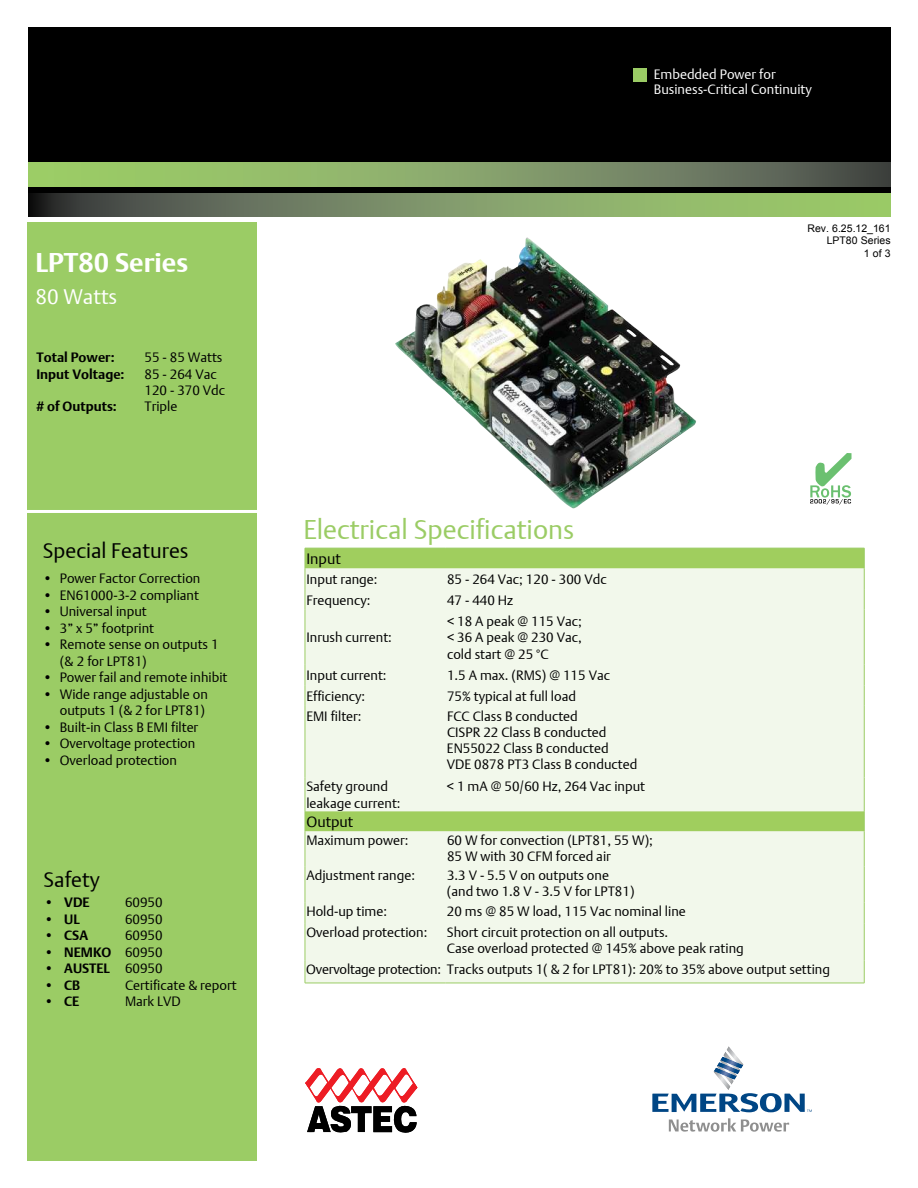
<style>
.page{position:relative;width:918px;height:1188px;background:#fff}
.page>*{position:absolute;margin:0;border:0;box-sizing:border-box;transform-origin:0 0}
.t1{font:27px "DTL Argo T Light";color:#9bcc65}
.t2{font:700 27px "DTL Argo T";color:#fff}
.t3{font:21px "DTL Argo T Light";color:#000}
.t4{font:21px "DTL Argo T Light";color:#fff}
.t5{font:15px "DTL Argo T Light";color:#000}
.t6{font:13.5px/16.2px "DTL Argo T Light";color:#000}
.t7{font:700 13.5px "DTL Argo T";color:#000}
.t8{font:13.5px/15px "DTL Argo T Light";color:#fff}
.t9{font:10.5px/12.6px "Arial";color:#000;text-align:right}
.s1{font-family:"DTL Argo T Light";font-weight:400}
</style>
<div class="page">
<div style="left:28px;top:27px;width:863px;height:165px;background:#000"></div>
<div style="left:27px;top:223px;width:230px;height:938px;background:#9bcc65"></div>
<div style="left:28px;top:162px;width:863px;height:54px;background:#000"></div>
<img style="left:30px;top:193px;width:861px;height:23px">
<img style="left:28px;top:163px;width:863px;height:23px">
<div style="left:633px;top:68px;width:13px;height:14px;background:#9bcc65"></div>
<img style="left:723px;top:1052px;width:4px;height:5px">
<img style="left:727px;top:1046px;width:10px;height:11px">
<img style="left:720px;top:1080px;width:11px;height:10px">
<img style="left:713px;top:1068px;width:24px;height:12px">
<img style="left:717px;top:1062px;width:23px;height:12px">
<img style="left:720px;top:1057px;width:24px;height:12px">
<svg style="left:652px;top:1093px;width:160px;height:19px"></svg>
<svg style="left:669px;top:1118px;width:120px;height:14px"></svg>
<hr style="left:27px;top:510px;width:232px;height:3px;background:#fff">
<svg style="left:810px;top:453px;width:42px;height:52px"></svg>
<svg style="left:305px;top:1068px;width:112px;height:64px"></svg>
<div style="left:314px;top:1123px;width:9px;height:5px;background:#000"></div>
<img style="left:395px;top:237px;width:301px;height:271px">
<div style="left:306px;top:549px;width:558px;height:20px;background:#a0ce5e"></div>
<div style="left:306px;top:569px;width:558px;height:414px;background:#f2f8eb"></div>
<hr style="left:305px;top:548px;width:141px;height:1px;background:#9bcc65">
<hr style="left:446px;top:548px;width:418px;height:1px;background:#9bcc65">
<svg style="left:305px;top:549px;width:1px;height:61px"></svg>
<svg style="left:864px;top:548px;width:1px;height:62px"></svg>
<hr style="left:305px;top:610px;width:1px;height:55px;background:#9bcc65">
<hr style="left:864px;top:610px;width:1px;height:55px;background:#9bcc65">
<svg style="left:305px;top:665px;width:1px;height:41px"></svg>
<svg style="left:864px;top:665px;width:1px;height:41px"></svg>
<hr style="left:305px;top:706px;width:1px;height:71px;background:#9bcc65">
<hr style="left:864px;top:706px;width:1px;height:71px;background:#9bcc65">
<hr style="left:305px;top:777px;width:1px;height:34px;background:#9bcc65">
<hr style="left:864px;top:777px;width:1px;height:34px;background:#9bcc65">
<svg style="left:305px;top:811px;width:1px;height:20px"></svg>
<svg style="left:864px;top:811px;width:1px;height:20px"></svg>
<hr style="left:305px;top:831px;width:1px;height:35px;background:#9bcc65">
<hr style="left:864px;top:831px;width:1px;height:35px;background:#9bcc65">
<hr style="left:305px;top:866px;width:1px;height:37px;background:#9bcc65">
<hr style="left:864px;top:866px;width:1px;height:37px;background:#9bcc65">
<svg style="left:305px;top:903px;width:1px;height:20px"></svg>
<svg style="left:864px;top:903px;width:1px;height:20px"></svg>
<hr style="left:305px;top:923px;width:1px;height:38px;background:#9bcc65">
<hr style="left:864px;top:923px;width:1px;height:38px;background:#9bcc65">
<svg style="left:305px;top:961px;width:1px;height:22px"></svg>
<svg style="left:864px;top:961px;width:1px;height:22px"></svg>
<hr style="left:305px;top:983px;width:141px;height:1px;background:#9bcc65">
<hr style="left:446px;top:983px;width:418px;height:1px;background:#9bcc65">
<h1 class="t2" style="left:35px;top:251px;width:154px">LPT80 Series</h1>
<h2 class="t4" style="left:35px;top:288px;width:83px">80 Watts</h2>
<p class="t7" style="left:37px;top:352px;width:80px">Total Power:</p>
<p class="t6" style="left:145px;top:349px;width:79px">55 - 85 Watts</p>
<p class="t7" style="left:37px;top:368px;width:90px">Input Voltage:</p>
<p class="t6" style="left:145px;top:366px;width:82px">85 - 264 Vac<br>120 - 370 Vdc</p>
<p class="t7" style="left:37px;top:401px;width:82px"># of Outputs:</p>
<p class="t6" style="left:145px;top:398px;width:34px">Triple</p>
<h2 class="t3" style="left:43px;top:542px;width:147px">Special Features</h2>
<p class="t6" style="left:43px;top:570px;width:159px">• Power Factor Correction</p>
<p class="t6" style="left:43px;top:587px;width:158px">• EN61000-3-2 compliant</p>
<p class="t6" style="left:43px;top:603px;width:105px">• Universal input</p>
<p class="t6" style="left:43px;top:620px;width:113px">• 3” x 5” footprint</p>
<p class="t6" style="left:60px;top:636px;width:160px;text-indent:-17px">• Remote sense on outputs 1 (&amp; 2 for LPT81)</p>
<p class="t6" style="left:43px;top:669px;width:186px">• Power fail and remote inhibit</p>
<p class="t6" style="left:43px;top:686px;width:166px;text-align:right">• Wide range adjustable on outputs 1 (&amp; 2 for LPT81)</p>
<p class="t6" style="left:43px;top:719px;width:157px">• Built-in Class B EMI filter</p>
<p class="t6" style="left:43px;top:735px;width:154px">• Overvoltage protection</p>
<p class="t6" style="left:43px;top:752px;width:136px">• Overload protection</p>
<h2 class="t3" style="left:44px;top:870px;width:58px">Safety</h2>
<p class="t7" style="left:44px;top:894px;width:47px">• VDE</p>
<p class="t6" style="left:125px;top:894px;width:39px">60950</p>
<p class="t7" style="left:44px;top:911px;width:37px">• UL</p>
<p class="t6" style="left:125px;top:911px;width:39px">60950</p>
<p class="t7" style="left:44px;top:927px;width:46px">• CSA</p>
<p class="t6" style="left:125px;top:927px;width:39px">60950</p>
<p class="t7" style="left:44px;top:944px;width:120px">• NEMKO <span class="s1">60950</span></p>
<p class="t7" style="left:44px;top:960px;width:120px">• AUSTEL <span class="s1">60950</span></p>
<p class="t7" style="left:44px;top:977px;width:38px">• CB</p>
<p class="t6" style="left:125px;top:978px;width:113px">Certificate &amp; report</p>
<p class="t7" style="left:44px;top:993px;width:37px">• CE</p>
<p class="t6" style="left:125px;top:993px;width:57px">Mark LVD</p>
<p class="t8" style="left:654px;top:68px;width:160px">Embedded Power for<br>Business-Critical Continuity</p>
<h1 class="t1" style="left:303px;top:518px;width:272px">Electrical Specifications</h1>
<p class="t5" style="left:306px;top:550px;width:36px">Input</p>
<p class="t6" style="left:306px;top:571px;width:73px">Input ra nge:</p>
<p class="t6" style="left:447px;top:571px;width:161px">85 - 264 Vac; 120 - 300 Vdc</p>
<p class="t6" style="left:306px;top:592px;width:66px">Frequency:</p>
<p class="t6" style="left:447px;top:592px;width:68px">47 - 440 Hz</p>
<p class="t6" style="left:306px;top:629px;width:87px">Inrush current:</p>
<p class="t6" style="left:447px;top:613px;width:136px;text-align:justify">&lt; 18 A peak @ 115 Vac; &lt; 36 A peak @ 230 Vac, cold start @ 25 °C</p>
<p class="t9" style="left:807px;top:222px;width:85px">Rev. 6.25.12_161<br>LPT80 Series<br>1 of 3</p>
<p class="t6" style="left:306px;top:667px;width:82px">Input current:</p>
<p class="t6" style="left:447px;top:667px;width:165px">1.5 A max. (RMS) @ 115 Vac</p>
<p class="t6" style="left:306px;top:688px;width:60px">Efficiency:</p>
<p class="t6" style="left:447px;top:688px;width:131px">75% typical at full load</p>
<p class="t6" style="left:306px;top:708px;width:57px">EMI filter:</p>
<p class="t6" style="left:447px;top:709px;width:192px">FCC Class B conducted<br>CISPR 22 Class B conducted<br>EN55022 Class B conducted<br>VDE 0878 PT3 Class B conducted</p>
<p class="t6" style="left:306px;top:778px;width:96px">Safety ground leakage current:</p>
<p class="t6" style="left:447px;top:778px;width:200px">&lt; 1 mA @ 50/60 Hz, 264 Vac input</p>
<p class="t5" style="left:306px;top:813px;width:48px">Output</p>
<p class="t6" style="left:306px;top:832px;width:104px">Maximum power:</p>
<p class="t6" style="left:447px;top:832px;width:207px">60 W for convection (LPT81, 55 W);<br>85 W with 30 CFM forced air</p>
<p class="t6" style="left:306px;top:867px;width:110px">Adjustment range:</p>
<p class="t6" style="left:447px;top:867px;width:189px">3.3 V - 5.5 V on outputs one (and two 1.8 V - 3.5 V for LPT81)</p>
<p class="t6" style="left:306px;top:903px;width:82px">Hold-up time:</p>
<p class="t6" style="left:447px;top:903px;width:240px">20 ms @ 85 W load, 115 Vac nominal line</p>
<p class="t6" style="left:306px;top:924px;width:122px">Overload protection:</p>
<p class="t6" style="left:447px;top:924px;width:298px">Short circuit protection on all outputs.<br>Case overload protected @ 145% above peak rating</p>
<p class="t6" style="left:306px;top:961px;width:525px">Overvoltage protection: Tracks outputs 1( &amp; 2 for LPT81): 20% to 35% above output setting</p>
</div>
